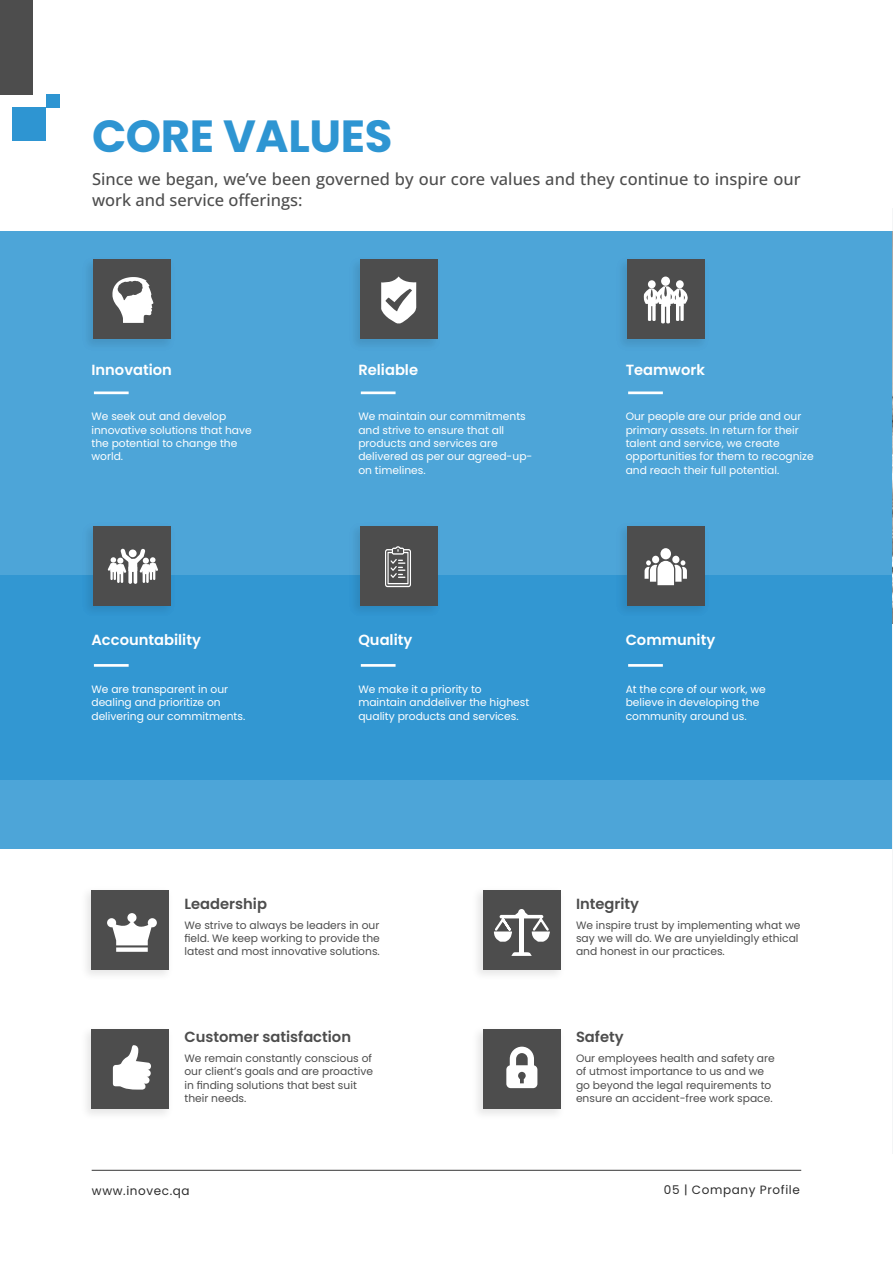
<style>
.page{position:relative;width:893px;height:1263px;background:#fff}
.page>*{position:absolute;margin:0;border:0;box-sizing:border-box;transform-origin:0 0}
.t1{font:700 45px "Poppins";letter-spacing:-.01em;color:#2e95d2}
.t2{font:500 16.5px/21px "Open Sans";color:#4d4d4d}
.t3{font:600 14.7px "Poppins";color:#fff}
.t4{font:600 14.7px "Poppins";color:#4d4d4d}
.t5{font:12px "Poppins";letter-spacing:.05em;color:#2d2d2d}
.t6{font:10.65px/13.4px "Poppins";color:#fff}
.t7{font:10.65px/13.4px "Poppins";color:#4d4d4d}
</style>
<div class="page">
<hr style="left:92px;top:1170px;width:709px;height:1px;background:#4d4d4d">
<div style="left:0;top:231px;width:892px;height:548px;background:#4da5d8"></div>
<div style="left:0;top:575px;width:892px;height:274px;background:linear-gradient(to bottom,#2993d0,#48a2d7)"></div>
<div style="left:93px;top:260px;width:78px;height:79px;background:#4d4d4d"></div>
<hr style="left:94px;top:391px;width:35px;height:3px;background:#fff">
<div style="left:360px;top:260px;width:77px;height:79px;background:#4d4d4d"></div>
<hr style="left:361px;top:391px;width:35px;height:3px;background:#fff">
<div style="left:627px;top:260px;width:78px;height:79px;background:#4d4d4d"></div>
<hr style="left:628px;top:391px;width:35px;height:3px;background:#fff">
<img style="left:77px;top:529px;width:103px;height:94px">
<div style="left:93px;top:526px;width:78px;height:79px;background:#4d4d4d"></div>
<hr style="left:94px;top:664px;width:35px;height:3px;background:#fff">
<img style="left:344px;top:526px;width:103px;height:97px">
<div style="left:360px;top:526px;width:77px;height:79px;background:#4d4d4d"></div>
<hr style="left:361px;top:664px;width:35px;height:3px;background:#fff">
<img style="left:611px;top:529px;width:103px;height:94px">
<div style="left:627px;top:526px;width:78px;height:79px;background:#4d4d4d"></div>
<hr style="left:628px;top:664px;width:35px;height:3px;background:#fff">
<img style="left:87px;top:890px;width:82px;height:85px">
<div style="left:92px;top:891px;width:77px;height:79px;background:#4d4d4d"></div>
<img style="left:478px;top:890px;width:83px;height:85px">
<div style="left:483px;top:891px;width:78px;height:79px;background:#4d4d4d"></div>
<img style="left:87px;top:1029px;width:80px;height:85px">
<div style="left:92px;top:1029px;width:77px;height:80px;background:#4d4d4d"></div>
<div style="left:483px;top:1029px;width:78px;height:80px;background:#4d4d4d"></div>
<svg style="left:112px;top:277px;width:42px;height:46px"></svg>
<svg style="left:385px;top:546px;width:26px;height:41px"></svg>
<div style="left:648px;top:280px;width:8px;height:8px;background:#fff;border-radius:50%"></div>
<hr style="left:648px;top:304px;width:3px;height:17px;background:#fff">
<svg style="left:652px;top:304px;width:4px;height:17px"></svg>
<div style="left:676px;top:280px;width:8px;height:8px;background:#fff;border-radius:50%"></div>
<hr style="left:676px;top:304px;width:3px;height:17px;background:#fff">
<svg style="left:680px;top:304px;width:4px;height:17px"></svg>
<div style="left:661px;top:277px;width:9px;height:9px;background:#fff;border-radius:50%"></div>
<hr style="left:661px;top:304px;width:4px;height:19px;background:#f6f6f6">
<svg style="left:666px;top:304px;width:4px;height:19px"></svg>
<svg style="left:644px;top:286px;width:44px;height:21px"></svg>
<svg style="left:506px;top:1047px;width:31px;height:41px"></svg>
<svg style="left:108px;top:548px;width:50px;height:35px"></svg>
<hr style="left:134px;top:566px;width:3px;height:18px;background:#fff;border-radius:2px">
<svg style="left:645px;top:548px;width:42px;height:37px"></svg>
<div style="left:519px;top:917px;width:5px;height:37px;background:#fff"></div>
<svg style="left:511px;top:952px;width:21px;height:4px"></svg>
<svg style="left:494px;top:909px;width:56px;height:33px"></svg>
<div style="left:518px;top:909px;width:7px;height:6px;background:#fff;border-radius:50%"></div>
<svg style="left:113px;top:1045px;width:38px;height:44px"></svg>
<svg style="left:107px;top:913px;width:50px;height:39px"></svg>
<svg style="left:381px;top:276px;width:35px;height:47px"></svg>
<hr style="left:892px;top:208px;width:1px;height:946px;background:#f4f5f6">
<div style="left:13px;top:107px;width:33px;height:34px;background:#2e95d2"></div>
<div style="left:46px;top:94px;width:13px;height:13px;background:#2e95d2"></div>
<div style="left:0;top:0;width:32px;height:94px;background:#4d4d4d"></div>
<hr style="left:892px;top:232px;width:1px;height:392px;background:#2e95d2">
<h1 class="t1" style="left:92px;top:110px;width:302px">CORE VALUES</h1>
<h2 class="t2" style="left:92px;top:168px;width:710px">Since we began, we’ve been governed by our core values and they continue to inspire our work and service offerings:</h2>
<h3 class="t3" style="left:91px;top:361px;width:82px">Innovation</h3>
<p class="t6" style="left:91px;top:410px;width:162px">We seek out and develop innovative solutions that have the potential to change the world.</p>
<h3 class="t3" style="left:91px;top:631px;width:111px">Accountability</h3>
<p class="t6" style="left:91px;top:682px;width:155px">We are transparent in our dealing and prioritize on delivering our commitments.</p>
<h3 class="t3" style="left:358px;top:361px;width:61px">Reliable</h3>
<p class="t6" style="left:358px;top:410px;width:176px">We maintain our commitments and strive to ensure that all products and services are delivered as per our agreed-up&shy;on timelines.</p>
<h3 class="t3" style="left:358px;top:631px;width:56px">Quality</h3>
<p class="t6" style="left:358px;top:682px;width:172px">We make it a priority to maintain anddeliver the highest quality products and services.</p>
<h3 class="t3" style="left:626px;top:361px;width:81px">Teamwork</h3>
<p class="t6" style="left:626px;top:410px;width:190px">Our people are our pride and our primary assets. In return for their talent and service, we create opportunities for them to recognize and reach their full potential.</p>
<h3 class="t3" style="left:626px;top:631px;width:91px">Community</h3>
<p class="t6" style="left:626px;top:682px;width:142px">At the core of our work, we believe in developing the community around us.</p>
<h3 class="t4" style="left:184px;top:895px;width:84px">Leadership</h3>
<p class="t7" style="left:184px;top:918px;width:197px;text-align:justify">We strive to always be leaders in our field. We keep working to provide the latest and most innovative solutions.</p>
<h3 class="t4" style="left:184px;top:1029px;width:168px">Customer satisfaction</h3>
<p class="t7" style="left:184px;top:1052px;width:190px">We remain constantly conscious of our client’s goals and are proactive in finding solutions that best suit their needs.</p>
<h3 class="t4" style="left:576px;top:895px;width:65px">Integrity</h3>
<p class="t7" style="left:576px;top:918px;width:226px">We inspire trust by implementing what we say we will do. We are unyieldingly ethical and honest in our practices.</p>
<h3 class="t4" style="left:576px;top:1029px;width:49px">Safety</h3>
<p class="t7" style="left:576px;top:1052px;width:200px">Our employees health and safety are of utmost importance to us and we go beyond the legal requirements to ensure an accident-free work space.</p>
<p class="t5" style="left:92px;top:1184px;width:99px">www.inovec.qa</p>
<p class="t5" style="left:664px;top:1182px;width:137px">05 | Company Profile</p>
</div>
